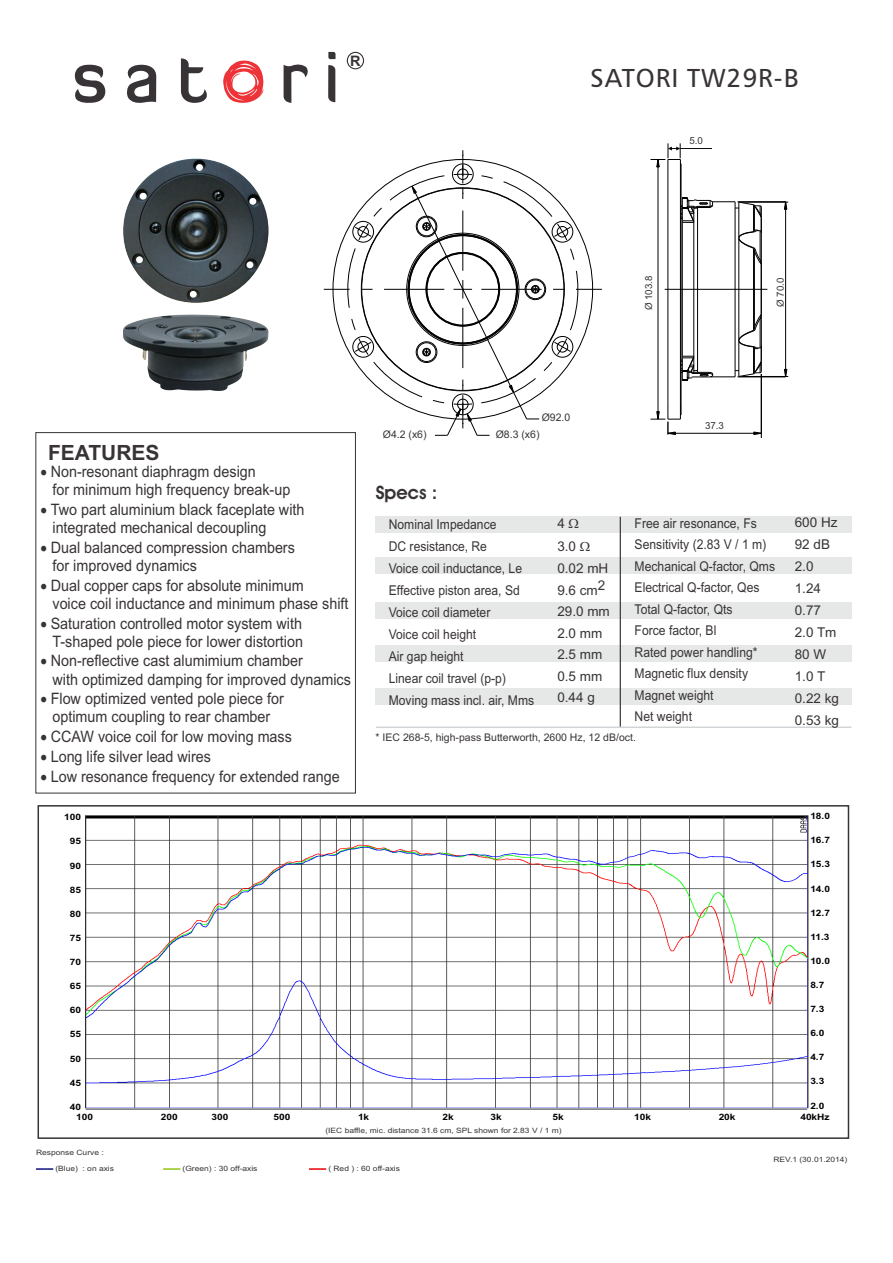
<style>
.page{position:relative;width:893px;height:1263px;background:#fff}
.page>*{position:absolute;margin:0;border:0;box-sizing:border-box;transform-origin:0 0}
.t1{font:25.95px "Humanist 777 BT Roman B";letter-spacing:.035em;color:#383336}
.t2{font:700 21px "Arial";color:#383336}
.t3{font:600 18.6px "Avant Garde IT Cby BT";color:#383336}
.t4{font:15.75px/18.1px "Arial";color:#383336;scale:.91 1}
.t5{font:700 14.55px "Arial";color:#383336}
.t6{font:13.5px/21.5px "Arial";color:#383336;scale:.9 1}
.t7{font:13.5px/21.9px "Arial";color:#383336}
.t8{font:10.5px "Arial";color:#383336}
.t9{font:9.75px "Arial";color:#383336}
.t10{font:700 8.85px/10.2px "Arial";color:#000;scale:1.15 1}
.t11{font:7.35px "Arial";color:#383336;scale:1.15 1}
.s1{color:#3d4094}
.s2{color:#a8cf45}
.s3{color:#ed3338}
</style>
<div class="page">
<div style="left:38px;top:805px;width:811px;height:334px;border:2px solid #383336"></div>
<div style="left:375px;top:516px;width:476px;height:16px;background:#e6e8e8"></div>
<div style="left:375px;top:558px;width:476px;height:16px;background:#e6e8e8"></div>
<div style="left:375px;top:602px;width:476px;height:16px;background:#e6e8e8"></div>
<div style="left:375px;top:646px;width:476px;height:16px;background:#e6e8e8"></div>
<div style="left:375px;top:689px;width:476px;height:16px;background:#e6e8e8"></div>
<hr style="left:620px;top:517px;width:1px;height:210px;background:#383336">
<hr style="left:376px;top:726px;width:475px;height:2px;background:#d1d4d6">
<img style="left:85px;top:815px;width:724px;height:294px">
<hr style="left:681px;top:164px;width:1px;height:251px;background:#000">
<hr style="left:738px;top:239px;width:1px;height:101px;background:#000">
<hr style="left:753px;top:248px;width:1px;height:82px;background:#000">
<hr style="left:754px;top:251px;width:1px;height:77px;background:#000">
<hr style="left:761px;top:264px;width:1px;height:50px;background:#000">
<hr style="left:680px;top:159px;width:1px;height:243px;background:#000">
<hr style="left:667px;top:159px;width:1px;height:243px;background:#000">
<hr style="left:693px;top:222px;width:1px;height:134px;background:#000">
<hr style="left:682px;top:222px;width:1px;height:134px;background:#000">
<hr style="left:735px;top:202px;width:1px;height:175px;background:#000">
<hr style="left:697px;top:207px;width:1px;height:165px;background:#000">
<svg style="left:681px;top:313px;width:81px;height:69px"></svg>
<svg style="left:681px;top:197px;width:81px;height:68px"></svg>
<svg style="left:783px;top:368px;width:5px;height:10px"></svg>
<svg style="left:784px;top:201px;width:4px;height:9px"></svg>
<hr style="left:738px;top:376px;width:48px;height:1px;background:#000">
<hr style="left:738px;top:201px;width:48px;height:1px;background:#000">
<hr style="left:785px;top:202px;width:1px;height:175px;background:#000">
<hr style="left:741px;top:202px;width:47px;height:1px;background:#000">
<hr style="left:741px;top:376px;width:47px;height:1px;background:#000">
<svg style="left:753px;top:431px;width:8px;height:5px"></svg>
<hr style="left:761px;top:374px;width:1px;height:64px;background:#000">
<hr style="left:668px;top:433px;width:93px;height:1px;background:#000">
<svg style="left:650px;top:402px;width:31px;height:33px"></svg>
<hr style="left:657px;top:159px;width:1px;height:260px;background:#000">
<svg style="left:324px;top:150px;width:278px;height:286px"></svg>
<svg style="left:665px;top:289px;width:102px;height:1px"></svg>
<svg style="left:74px;top:64px;width:32px;height:39px"></svg>
<svg style="left:127px;top:65px;width:29px;height:38px"></svg>
<svg style="left:181px;top:58px;width:26px;height:45px"></svg>
<svg style="left:283px;top:64px;width:25px;height:39px"></svg>
<svg style="left:328px;top:65px;width:7px;height:37px"></svg>
<svg style="left:328px;top:52px;width:8px;height:7px"></svg>
<svg style="left:223px;top:60px;width:41px;height:43px"></svg>
<div style="left:347px;top:52px;width:17px;height:17px;border:1px solid #383336;border-radius:50%"></div>
<div style="left:35px;top:432px;width:321px;height:361px;border:1px solid #383336"></div>
<svg style="left:650px;top:143px;width:31px;height:25px"></svg>
<hr style="left:680px;top:148px;width:32px;height:1px;background:#000">
<img style="left:123px;top:159px;width:145px;height:144px">
<img style="left:123px;top:314px;width:145px;height:77px">
<p class="t5" style="left:350px;top:55px;width:12px">R</p>
<h1 class="t1" style="left:590px;top:67px;width:210px">SATORI TW29R-B</h1>
<p class="t9" style="left:689px;top:137px;width:15px">5.0</p>
<p class="t9" style="left:645px;top:310px;width:36px;rotate:-90deg">Ø 103.8</p>
<p class="t9" style="left:777px;top:307px;width:31px;rotate:-90deg">Ø 70.0</p>
<h2 class="t2" style="left:48px;top:445px;width:113px">FEATURES</h2>
<p class="t4" style="left:52px;top:464px;width:263px;text-indent:-12px">• Non-resonant diaphragm design<br>for minimum high frequency break-up</p>
<p class="t4" style="left:52px;top:502px;width:278px;text-indent:-12px">• Two part aluminium black faceplate with integrated mechanical decoupling</p>
<p class="t4" style="left:52px;top:540px;width:268px;text-indent:-12px">• Dual balanced compression chambers for improved dynamics</p>
<p class="t4" style="left:52px;top:577px;width:327px;text-indent:-12px">• Dual copper caps for absolute minimum<br>voice coil inductance and minimum phase shift</p>
<p class="t4" style="left:41px;top:615px;width:290px;text-align:right">• Saturation controlled motor system with<br>T-shaped pole piece for lower distortion</p>
<p class="t4" style="left:52px;top:653px;width:329px;text-indent:-12px">• Non-reflective cast alumimium chamber<br>with optimized damping for improved dynamics</p>
<p class="t4" style="left:41px;top:691px;width:269px;text-align:center">• Flow optimized vented pole piece for optimum coupling to rear chamber</p>
<p class="t4" style="left:41px;top:729px;width:278px">• CCAW voice coil for low moving mass</p>
<p class="t4" style="left:41px;top:749px;width:189px">• Long life silver lead wires</p>
<p class="t4" style="left:41px;top:768px;width:330px">• Low resonance frequency for extended range</p>
<p class="t8" style="left:542px;top:413px;width:30px">Ø92.0</p>
<p class="t8" style="left:383px;top:431px;width:45px">Ø4.2 (x6)</p>
<p class="t8" style="left:496px;top:431px;width:45px">Ø8.3 (x6)</p>
<p class="t3" style="left:376px;top:485px;width:63px">Specs :</p>
<p class="t9" style="left:705px;top:422px;width:20px">37.3</p>
<p class="t7" style="left:557px;top:512px;width:20px;line-height:23.5px">4<br>3.0</p>
<p class="t7" style="left:557px;top:561px;width:53px;line-height:17.4px;text-align:right">0.02 mH<br>2</p>
<p class="t6" style="left:389px;top:514px;width:163px;line-height:22px">Nominal Impedance<br>DC resistance, Re<br>Voice coil inductance, Le<br>Effective piston area, Sd<br>Voice coil diameter<br>Voice coil height<br>Air gap height<br>Linear coil travel (p-p)<br>Moving mass incl. air, Mms</p>
<p class="t6" style="left:635px;top:513px;width:158px">Free air resonance, Fs<br>Sensitivity (2.83 V / 1 m)<br>Mechanical Q-factor, Qms<br>Electrical Q-factor, Qes<br>Total Q-factor, Qts<br>Force factor, Bl<br>Rated power handling*<br>Magnetic flux density<br>Magnet weight<br>Net weight</p>
<p class="t7" style="left:557px;top:580px;width:54px">9.6 cm<br>29.0 mm<br>2.0 mm<br>2.5 mm<br>0.5 mm<br>0.44 g</p>
<p class="t8" style="left:376px;top:733px;width:262px">* IEC 268-5, high-pass Butterworth, 2600 Hz, 12 dB/oct.</p>
<p class="t7" style="left:795px;top:512px;width:46px">600 Hz<br>92 dB<br>2.0<br>1.24<br>0.77<br>2.0 Tm<br>80 W<br>1.0 T<br>0.22 kg<br>0.53 kg</p>
<p class="t10" style="left:810px;top:812px;width:19px">18.0</p>
<p class="t10" style="left:810px;top:836px;width:19px">16.7</p>
<p class="t10" style="left:810px;top:860px;width:19px">15.3</p>
<p class="t10" style="left:810px;top:884px;width:19px">14.0</p>
<p class="t10" style="left:810px;top:908px;width:19px">12.7</p>
<p class="t10" style="left:810px;top:932px;width:18px">11.3</p>
<p class="t10" style="left:810px;top:956px;width:19px">10.0</p>
<p class="t10" style="left:810px;top:980px;width:14px">8.7</p>
<p class="t10" style="left:810px;top:1005px;width:14px">7.3</p>
<p class="t10" style="left:810px;top:1029px;width:14px">6.0</p>
<p class="t10" style="left:810px;top:1053px;width:14px">4.7</p>
<p class="t10" style="left:810px;top:1077px;width:14px">3.3</p>
<p class="t10" style="left:810px;top:1101px;width:14px">2.0</p>
<p class="t10" style="left:64px;top:813px;width:16px">100</p>
<p class="t10" style="left:70px;top:837px;width:11px">95</p>
<p class="t10" style="left:70px;top:861px;width:11px">90</p>
<p class="t10" style="left:70px;top:885px;width:11px">85</p>
<p class="t10" style="left:70px;top:909px;width:11px">80</p>
<p class="t10" style="left:70px;top:933px;width:11px">75</p>
<p class="t10" style="left:70px;top:958px;width:11px">70</p>
<p class="t10" style="left:70px;top:982px;width:11px">65</p>
<p class="t10" style="left:70px;top:1006px;width:11px">60</p>
<p class="t10" style="left:70px;top:1030px;width:11px">55</p>
<p class="t10" style="left:70px;top:1054px;width:11px">50</p>
<p class="t10" style="left:70px;top:1078px;width:11px">45</p>
<p class="t10" style="left:76px;top:1102px;width:16px;text-indent:-6px">40<br>100</p>
<p class="t10" style="left:161px;top:1112px;width:16px">200</p>
<p class="t10" style="left:211px;top:1112px;width:16px">300</p>
<p class="t10" style="left:273px;top:1112px;width:16px">500</p>
<p class="t10" style="left:358px;top:1112px;width:11px">1k</p>
<p class="t10" style="left:443px;top:1112px;width:11px">2k</p>
<p class="t10" style="left:490px;top:1112px;width:11px">3k</p>
<p class="t10" style="left:552px;top:1112px;width:11px">5k</p>
<p class="t10" style="left:634px;top:1112px;width:16px">10k</p>
<p class="t10" style="left:719px;top:1112px;width:16px">20k</p>
<p class="t10" style="left:800px;top:1112px;width:27px">40kHz</p>
<p class="t11" style="left:325px;top:1127px;width:207px">(IEC baffle, mic. distance 31.6 cm, SPL shown for 2.83 V / 1 m)</p>
<p class="t11" style="left:36px;top:1149px;width:60px">Response Curve :</p>
<p class="t11" style="left:36px;top:1165px;width:69px"><span class="s1">------</span> (Blue) : on axis</p>
<p class="t11" style="left:163px;top:1165px;width:83px"><span class="s2">------</span> (Green) : 30 off-axis</p>
<p class="t11" style="left:309px;top:1165px;width:81px"><span class="s3">------</span> ( Red ) : 60 off-axis</p>
<p class="t11" style="left:773px;top:1156px;width:66px">REV.1 (30.01.2014)</p>
</div>
